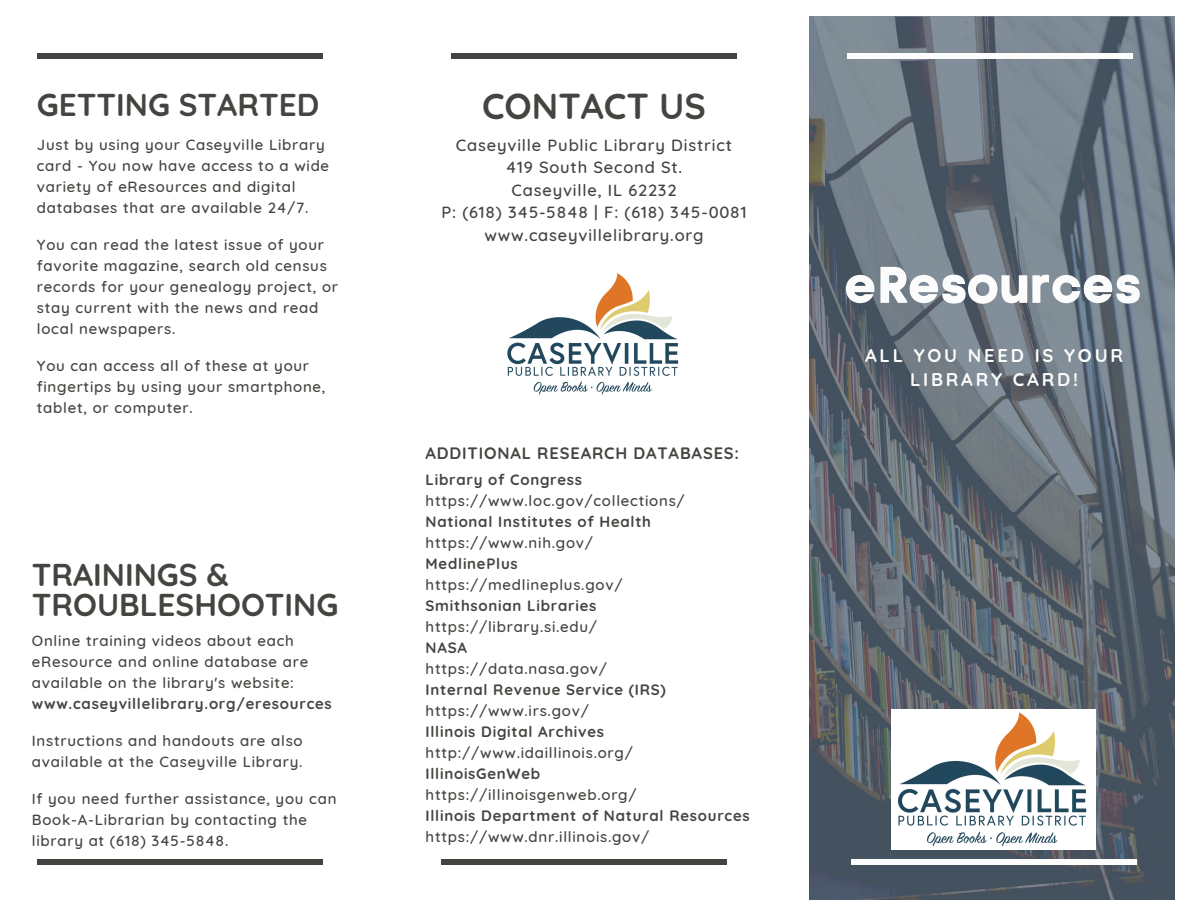
<style>
.page{position:relative;width:1188px;height:918px;background:#fff}
.page>*{position:absolute;margin:0;border:0;box-sizing:border-box;transform-origin:0 0}
.t1{font:51px "Code Pro Bold LC";color:#fcfcfc}
.t2{font:700 36px "Quicksand";color:#444440}
.t3{font:700 31.5px/30.3px "Quicksand";color:#444440}
.t4{font:700 18.45px/24.8px "Quicksand";letter-spacing:.15em;color:#fcfcfc;text-align:center}
.t5{font:500 16.5px/22.5px "Quicksand";letter-spacing:.05em;color:#444440;text-align:center}
.t6{font:700 16.5px "Quicksand";letter-spacing:.05em;color:#444440}
.t7{font:500 15px/21px "Quicksand";letter-spacing:.05em;color:#444440}
.t8{font:700 15px "Quicksand";letter-spacing:.05em;color:#444440}
</style>
<div class="page">
<img style="left:810px;top:17px;width:364px;height:883px">
<div style="left:847px;top:53px;width:286px;height:6px;background:#fcfcfc"></div>
<div style="left:851px;top:859px;width:286px;height:6px;background:#fcfcfc"></div>
<img style="left:507px;top:273px;width:172px;height:122px">
<div style="left:37px;top:859px;width:286px;height:6px;background:#444440"></div>
<div style="left:37px;top:53px;width:286px;height:6px;background:#444440"></div>
<img style="left:892px;top:710px;width:204px;height:139px">
<div style="left:451px;top:53px;width:286px;height:6px;background:#444440"></div>
<div style="left:441px;top:859px;width:285px;height:6px;background:#444440"></div>
<h3 class="t3" style="left:37px;top:89px;width:284px">GETTING STARTED</h3>
<p class="t7" style="left:37px;top:134px;width:294px">Just by using your Caseyville Library card - You now have access to a wide variety of eResources and digital databases that are available 24/7.</p>
<p class="t7" style="left:37px;top:234px;width:303px">You can read the latest issue of your favorite magazine, search old census records for your genealogy project, or stay current with the news and read local newspapers.</p>
<p class="t7" style="left:37px;top:355px;width:290px">You can access all of these at your fingertips by using your smartphone, tablet, or computer.</p>
<h3 class="t3" style="left:32px;top:559px;width:308px">TRAININGS &amp;<br>TROUBLESHOOTING</h3>
<p class="t7" style="left:32px;top:630px;width:278px">Online training videos about each eResource and online database are available on the library's website:</p>
<p class="t8" style="left:32px;top:694px;width:302px">www.caseyvillelibrary.org/eresources</p>
<p class="t7" style="left:32px;top:730px;width:272px">Instructions and handouts are also available at the Caseyville Library.</p>
<p class="t7" style="left:32px;top:788px;width:306px">If you need further assistance, you can<br>Book-A-Librarian by contacting the library at (618) 345-5848.</p>
<h2 class="t2" style="left:482px;top:83px;width:225px">CONTACT US</h2>
<p class="t5" style="left:442px;top:133px;width:306px">Caseyville Public Library District<br>419 South Second St.<br>Caseyville, IL 62232<br>P: (618) 345-5848 | F: (618) 345-0081 www.caseyvillelibrary.org</p>
<p class="t6" style="left:426px;top:443px;width:315px">ADDITIONAL RESEARCH DATABASES:</p>
<p class="t8" style="left:426px;top:470px;width:158px">Library of Congress</p>
<p class="t7" style="left:426px;top:489px;width:261px">https://www.loc.gov/collections/</p>
<p class="t8" style="left:426px;top:512px;width:227px">National Institutes of Health</p>
<p class="t7" style="left:426px;top:531px;width:169px">https://www.nih.gov/</p>
<p class="t8" style="left:426px;top:554px;width:94px">MedlinePlus</p>
<p class="t7" style="left:426px;top:573px;width:198px">https://medlineplus.gov/</p>
<p class="t8" style="left:426px;top:596px;width:172px">Smithsonian Libraries</p>
<p class="t7" style="left:426px;top:615px;width:173px">https://library.si.edu/</p>
<p class="t8" style="left:426px;top:638px;width:43px">NASA</p>
<p class="t7" style="left:426px;top:657px;width:183px">https://data.nasa.gov/</p>
<p class="t8" style="left:426px;top:680px;width:242px">Internal Revenue Service (IRS)</p>
<p class="t7" style="left:426px;top:699px;width:165px">https://www.irs.gov/</p>
<p class="t8" style="left:426px;top:722px;width:180px">Illinois Digital Archives</p>
<p class="t7" style="left:426px;top:741px;width:209px">http://www.idaillinois.org/</p>
<p class="t8" style="left:426px;top:764px;width:116px">IllinoisGenWeb</p>
<p class="t7" style="left:426px;top:783px;width:213px">https://illinoisgenweb.org/</p>
<p class="t8" style="left:426px;top:806px;width:326px">Illinois Department of Natural Resources</p>
<p class="t7" style="left:426px;top:825px;width:225px">https://www.dnr.illinois.gov/</p>
<h1 class="t1" style="left:845px;top:254px;width:298px">eResources</h1>
<p class="t4" style="left:865px;top:342px;width:260px">ALL YOU NEED IS YOUR<br>LIBRARY CARD!</p>
</div>
